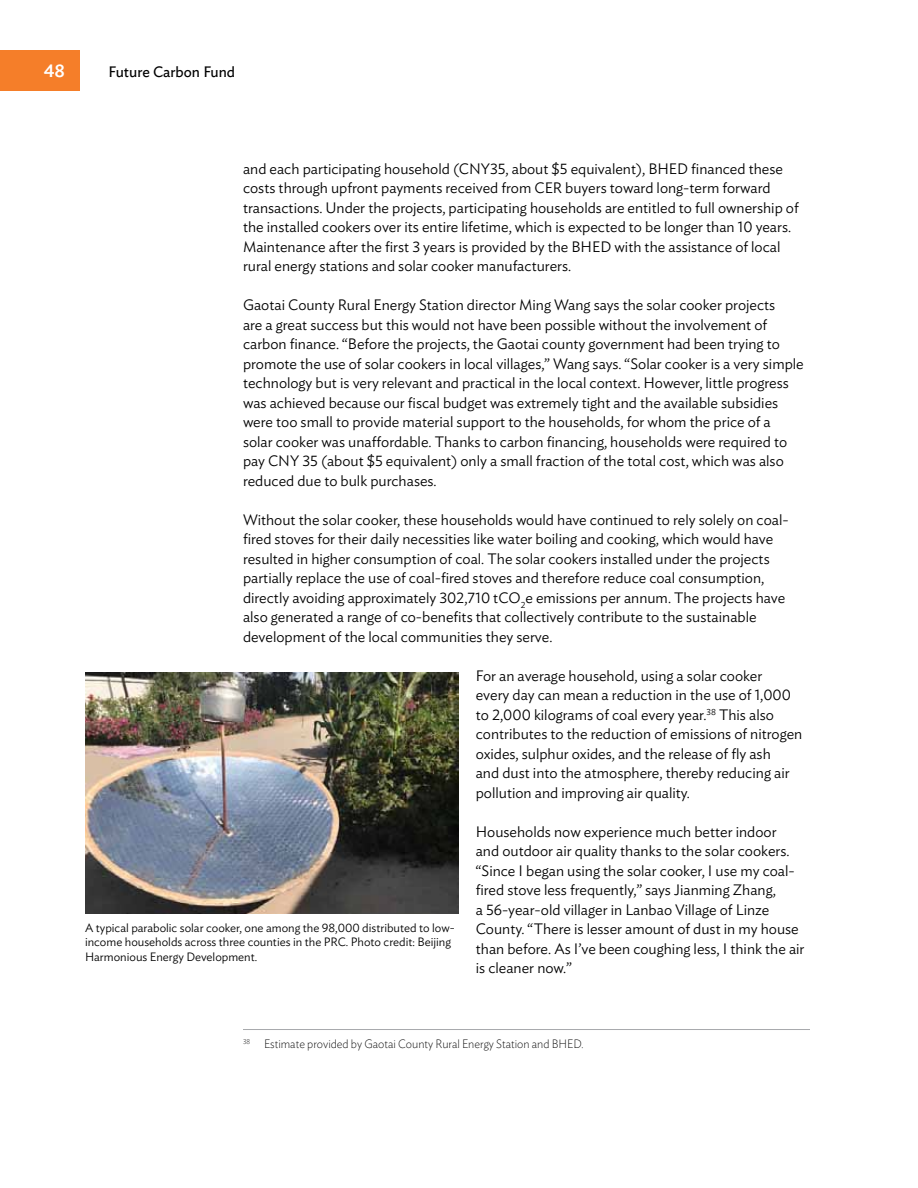
<style>
.page{position:relative;width:918px;height:1188px;background:#fff}
.page>*{position:absolute;margin:0;border:0;box-sizing:border-box;transform-origin:0 0}
.t1{font:500 18px "Ideal Sans";color:#fff}
.t2{font:300 15px/19.5px "Ideal Sans";color:#000}
.t3{font:15px "Ideal Sans";color:#000}
.t4{font:300 12px/14.4px "Ideal Sans";color:#000}
.t5{font:200 12px "Ideal Sans";color:#000;scale:.95 1}
</style>
<div class="page">
<div style="left:0;top:51px;width:80px;height:40px;background:#f57e29"></div>
<hr style="left:243px;top:1029px;width:567px;height:1px;background:#a7a9ac">
<img style="left:85px;top:673px;width:374px;height:241px">
<p class="t1" style="left:44px;top:57px;width:23px">48</p>
<p class="t3" style="left:109px;top:61px;width:128px">Future Carbon Fund</p>
<p class="t2" style="left:243px;top:157px;width:557px">and each participating household (CNY35, about $5 equivalent), BHED financed these costs through upfront payments received from CER buyers toward long-term forward transactions. Under the projects, participating households are entitled to full ownership of the installed cookers over its entire lifetime, which is expected to be longer than 10 years.<br>Maintenance after the first 3 years is provided by the BHED with the assistance of local rural energy stations and solar cooker manufacturers.</p>
<p class="t2" style="left:243px;top:294px;width:562px">Gaotai County Rural Energy Station director Ming Wang says the solar cooker projects<br>are a great success but this would not have been possible without the involvement of carbon finance. “Before the projects, the Gaotai county government had been trying to promote the use of solar cookers in local villages,” Wang says. “Solar cooker is a very simple technology but is very relevant and practical in the local context. However, little progress was achieved because our fiscal budget was extremely tight and the available subsidies were too small to provide material support to the households, for whom the price of a solar cooker was unaffordable. Thanks to carbon financing, households were required to pay CNY 35 (about $5 equivalent) only a small fraction of the total cost, which was also reduced due to bulk purchases.</p>
<p class="t2" style="left:243px;top:508px;width:547px">Without the solar cooker, these households would have continued to rely solely on coal&shy;fired stoves for their daily necessities like water boiling and cooking, which would have resulted in higher consumption of coal. The solar cookers installed under the projects partially replace the use of coal-fired stoves and therefore reduce coal consumption, directly avoiding approximately 302,710 tCO<sub>2</sub>e emissions per annum. The projects have also generated a range of co-benefits that collectively contribute to the sustainable development of the local communities they serve.</p>
<p class="t2" style="left:476px;top:664px;width:328px">For an average household, using a solar cooker<br>every day can mean a reduction in the use of 1,000 to 2,000 kilograms of coal every year.<sup>38</sup> This also contributes to the reduction of emissions of nitrogen oxides, sulphur oxides, and the release of fly ash<br>and dust into the atmosphere, thereby reducing air pollution and improving air quality.</p>
<p class="t2" style="left:476px;top:820px;width:330px">Households now experience much better indoor<br>and outdoor air quality thanks to the solar cookers. “Since I began using the solar cooker, I use my coal&shy;fired stove less frequently,” says Jianming Zhang,<br>a 56-year-old villager in Lanbao Village of Linze County. “There is lesser amount of dust in my house than before. As I’ve been coughing less, I think the air is cleaner now.”</p>
<p class="t4" style="left:85px;top:919px;width:371px">A typical parabolic solar cooker, one among the 98,000 distributed to low&shy;income households across three counties in the PRC. Photo credit: Beijing<br>Harmonious Energy Development.</p>
<p class="t5" style="left:243px;top:1034px;width:360px"><sup>38</sup> Estimate provided by Gaotai County Rural Energy Station and BHED.</p>
</div>
